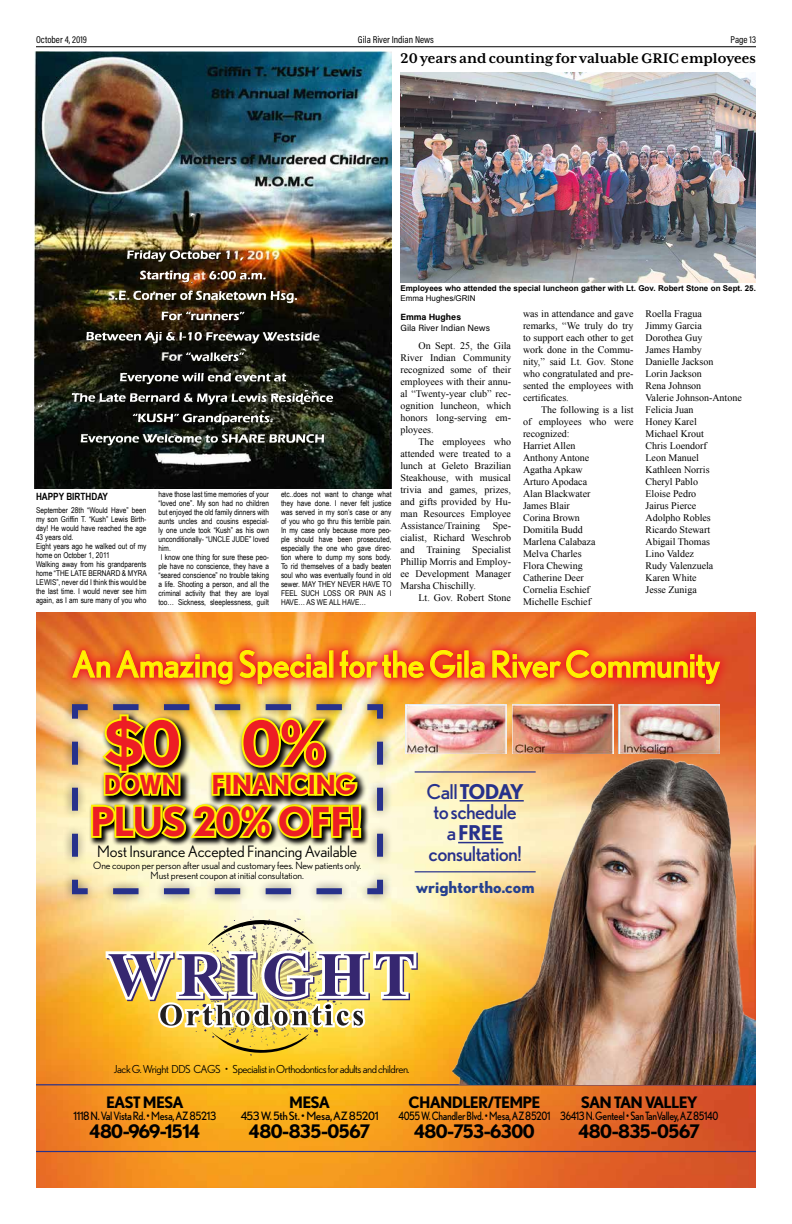
<style>
.page{position:relative;width:792px;height:1224px;background:#fff}
.page>*{position:absolute;margin:0;border:0;box-sizing:border-box;transform-origin:0 0}
.t1{font:700 60.6px "Nobel";color:#ed1d24}
.t2{font:700 40px "Nobel";letter-spacing:-.025em;color:#ed1d24}
.t3{font:36px "Nobel";letter-spacing:-.01em;color:#fff200;scale:.96 1}
.t4{font:700 26.2px "Nobel";letter-spacing:-.025em;color:#ed1d24}
.t5{font:700 26.2px "Nobel";letter-spacing:-.025em;color:#ed1d24;scale:.92 1}
.t6{font:20.4px/20.9px "Nobel";letter-spacing:-.03em;color:#27318b;text-align:center}
.t7{font:700 18.7px "Nobel";letter-spacing:-.03em;color:#000}
.t8{font:700 16.4px "Nobel";color:#25408f}
.t9{font:700 16px "Mrs Eaves XL Serif OT";color:#000}
.t10{font:700 15.8px "Nobel";letter-spacing:-.05em;color:#000}
.t11{font:15.7px "Nobel";letter-spacing:-.01em;color:#000}
.t12{font:11.5px "Nobel";letter-spacing:-.03em;color:#000;scale:.85 1}
.t13{font:11.5px "Nobel";letter-spacing:-.03em;color:#000;scale:.9 1}
.t14{font:11.5px "Nobel";letter-spacing:-.03em;color:#000}
.t15{font:11px "Nobel";letter-spacing:-.04em;color:#000}
.t16{font:10px/12px "Times New Roman";color:#000;text-align:justify}
.t17{font:10px/10px "Nobel";letter-spacing:-.01em;color:#000;text-align:center}
.t18{font:10px "Acumin Pro Cond";color:#000}
.t19{font:700 10px "Arial Narrow";color:#000}
.t20{font:9px "Acumin Pro";color:#000}
.t21{font:700 9px "Acumin Pro";color:#000}
.t22{font:8px/9px "Arial Narrow";color:#000}
.t23{font:700 8px "Arial";color:#000}
.t24{font:8px "Arial";color:#000}
.s1{font-weight:700}
</style>
<div class="page">
<hr style="left:36px;top:46px;width:720px;height:1px;background:#000">
<img style="left:36px;top:612px;width:720px;height:576px">
<div style="left:62px;top:694px;width:331px;height:210px;background:#000;opacity:.5"></div>
<svg style="left:69px;top:701px;width:317px;height:196px;background:#e2dabe"></svg>
<svg style="left:106px;top:917px;width:312px;height:139px;background:#d5bf7d"></svg>
<img style="left:405px;top:704px;width:101px;height:50px">
<img style="left:619px;top:704px;width:101px;height:50px">
<img style="left:512px;top:704px;width:101px;height:50px">
<hr style="left:36px;top:1084px;width:720px;height:1px;background:#27318b">
<hr style="left:36px;top:1151px;width:720px;height:1px;background:#27318b">
<img style="left:429px;top:757px;width:327px;height:327px">
<img style="left:61px;top:638px;width:671px;height:58px">
<svg style="left:72px;top:650px;width:38px;height:28px"></svg>
<svg style="left:116px;top:650px;width:116px;height:35px;background:#f26a26"></svg>
<svg style="left:239px;top:650px;width:88px;height:34px;background:#f36d28"></svg>
<div style="left:329px;top:651px;width:4px;height:26px;border:1px solid #fff200"></div>
<svg style="left:340px;top:650px;width:84px;height:28px;background:#f36e29"></svg>
<svg style="left:430px;top:650px;width:32px;height:28px"></svg>
<svg style="left:470px;top:661px;width:15px;height:17px"></svg>
<svg style="left:492px;top:650px;width:228px;height:34px;background:#ee5b21"></svg>
<svg style="left:89px;top:802px;width:280px;height:45px;background:#cdcaaf"></svg>
<svg style="left:363px;top:715px;width:5px;height:92px"></svg>
<img style="left:89px;top:704px;width:274px;height:137px">
<hr style="left:415px;top:771px;width:121px;height:2px;background:#27318b">
<hr style="left:415px;top:871px;width:121px;height:1px;background:#27318b">
<hr style="left:460px;top:800px;width:64px;height:2px;background:#27318b">
<hr style="left:458px;top:842px;width:45px;height:1px;background:#27318b">
<img style="left:35px;top:51px;width:357px;height:438px">
<img style="left:37px;top:195px;width:297px;height:250px">
<img style="left:95px;top:290px;width:202px;height:14px">
<svg style="left:387px;top:244px;width:5px;height:3px"></svg>
<img style="left:400px;top:72px;width:356px;height:210px">
<p class="t18" style="left:36px;top:33px;width:53px">October 4, 2019</p>
<p class="t18" style="left:358px;top:33px;width:78px">Gila River Indian News</p>
<p class="t18" style="left:731px;top:33px;width:27px">Page 13</p>
<h3 class="t9" style="left:400px;top:50px;width:357px">20 years and counting for valuable GRIC employees</h3>
<p class="t19" style="left:36px;top:489px;width:73px">HAPPY BIRTHDAY</p>
<p class="t22" style="left:36px;top:506px;width:112px">September 28th “Would Have” been my son Griffin T. “Kush” Lewis Birth&shy;day! He would have reached the age<br>43 years old.<br>Eight years ago he walked out of my home on October 1, 2011<br>Walking away from his grandparents home “THE LATE BERNARD &amp; MYRA<br>LEWIS”, never did I think this would be the last time. I would never see him again, as I am sure many of you who</p>
<p class="t22" style="left:159px;top:490px;width:112px">have those last time memories of your “loved one”. My son had no children but enjoyed the old family dinners with aunts uncles and cousins especial&shy;ly one uncle took “Kush” as his own unconditionally- “UNCLE JUDE” loved him.<br>I know one thing for sure these peo&shy;ple have no conscience, they have a “seared conscience” no trouble taking a life. Shooting a person, and all the criminal activity that they are loyal too… Sickness, sleeplessness, guilt</p>
<p class="t22" style="left:281px;top:490px;width:112px;text-align:justify">etc..does not want to change what they have done. I never felt justice was served in my son’s case or any of you who go thru this terrible pain.<br>In my case only because more peo&shy;ple should have been prosecuted, especially the one who gave direc&shy;tion where to dump my sons body.<br>To rid themselves of a badly beaten soul who was eventually found in old sewer. MAY THEY NEVER HAVE TO FEEL SUCH LOSS OR PAIN AS I HAVE… AS WE ALL HAVE…</p>
<p class="t23" style="left:400px;top:283px;width:357px">Employees who attended the special luncheon gather with Lt. Gov. Robert Stone on Sept. 25.</p>
<p class="t24" style="left:400px;top:292px;width:77px">Emma Hughes/GRIN</p>
<p class="t21" style="left:400px;top:311px;width:62px">Emma Hughes</p>
<p class="t20" style="left:400px;top:322px;width:91px">Gila River Indian News</p>
<p class="t16" style="left:400px;top:339px;width:112px;text-indent:18px">On Sept. 25, the Gila River Indian Community recognized some of their employees with their annu&shy;al “Twenty-year club” rec&shy;ognition luncheon, which honors long-serving em&shy;ployees.</p>
<p class="t16" style="left:400px;top:435px;width:112px;text-indent:18px">The employees who attended were treated to a lunch at Geleto Brazilian Steakhouse, with musical trivia and games, prizes, and gifts provided by Hu&shy;man Resources Employee Assistance/Training</p>
<p class="t16" style="left:400px;top:519px;width:112px;text-indent:92px">Spe&shy;cialist, Richard Weschrob and Training Specialist Phillip Morris and Employ&shy;ee Development Manager Marsha Chischilly.</p>
<p class="t16" style="left:418px;top:591px;width:94px">Lt. Gov. Robert Stone</p>
<p class="t16" style="left:523px;top:308px;width:112px">was in attendance and gave remarks, “We truly do try to support each other to get work done in the Commu&shy;nity,” said Lt. Gov. Stone who congratulated and pre&shy;sented the employees with certificates.</p>
<p class="t16" style="left:523px;top:404px;width:112px;text-align:left;text-indent:18px">The following is a list of employees who were recognized:<br>Harriet Allen<br>Anthony Antone<br>Agatha Apkaw<br>Arturo Apodaca<br>Alan Blackwater<br>James Blair<br>Corina Brown<br>Domitila Budd<br>Marlena Calabaza<br>Melva Charles<br>Flora Chewing<br>Catherine Deer<br>Cornelia Eschief<br>Michelle Eschief</p>
<p class="t16" style="left:646px;top:308px;width:98px;text-align:left">Roella Fragua<br>Jimmy Garcia<br>Dorothea Guy<br>James Hamby<br>Danielle Jackson<br>Lorin Jackson<br>Rena Johnson<br>Valerie Johnson-Antone<br>Felicia Juan<br>Honey Karel<br>Michael Krout<br>Chris Loendorf<br>Leon Manuel<br>Kathleen Norris<br>Cheryl Pablo<br>Eloise Pedro<br>Jairus Pierce<br>Adolpho Robles<br>Ricardo Stewart<br>Abigail Thomas<br>Lino Valdez<br>Rudy Valenzuela<br>Karen White<br>Jesse Zuniga</p>
<h3 class="t3" style="left:72px;top:644px;width:677px">An Amazing Special for the Gila River Community</h3>
<h1 class="t1" style="left:103px;top:707px;width:79px">$0</h1>
<h3 class="t5" style="left:104px;top:769px;width:84px">DOWN</h3>
<h1 class="t1" style="left:242px;top:707px;width:86px">0%</h1>
<h3 class="t4" style="left:212px;top:769px;width:146px">FINANCING</h3>
<h2 class="t2" style="left:90px;top:798px;width:274px">PLUS 20% OFF!</h2>
<h3 class="t11" style="left:97px;top:843px;width:261px">Most Insurance Accepted Financing Available</h3>
<p class="t17" style="left:93px;top:861px;width:269px">One coupon per person after usual and customary fees. New patients only.<br>Must present coupon at initial consultation.</p>
<h3 class="t6" style="left:427px;top:780px;width:99px">Call <span class="s1">TODAY </span>to schedule a <span class="s1">FREE </span>consultation!</h3>
<h3 class="t8" style="left:416px;top:877px;width:120px">wrightortho.com</h3>
<p class="t15" style="left:114px;top:1062px;width:297px">Jack G. Wright DDS CAGS • Specialist in Orthodontics for adults and children.</p>
<h3 class="t10" style="left:106px;top:1093px;width:79px">EAST MESA</h3>
<p class="t13" style="left:74px;top:1109px;width:160px">1118 N. Val Vista Rd. • Mesa, AZ 85213</p>
<h3 class="t7" style="left:90px;top:1120px;width:112px">480-969-1514</h3>
<h3 class="t10" style="left:289px;top:1093px;width:42px">MESA</h3>
<p class="t14" style="left:241px;top:1109px;width:140px">453 W. 5th St. • Mesa, AZ 85201</p>
<h3 class="t7" style="left:249px;top:1120px;width:123px">480-835-0567</h3>
<h3 class="t10" style="left:409px;top:1093px;width:133px">CHANDLER/TEMPE</h3>
<p class="t12" style="left:398px;top:1109px;width:181px">4055 W. Chandler Blvd. • Mesa, AZ 85201</p>
<h3 class="t7" style="left:414px;top:1120px;width:122px">480-753-6300</h3>
<h3 class="t10" style="left:581px;top:1093px;width:119px">SAN TAN VALLEY</h3>
<p class="t12" style="left:560px;top:1109px;width:188px">36413 N. Genteel • San TanValley, AZ 85140</p>
<h3 class="t7" style="left:579px;top:1120px;width:123px">480-835-0567</h3>
</div>
